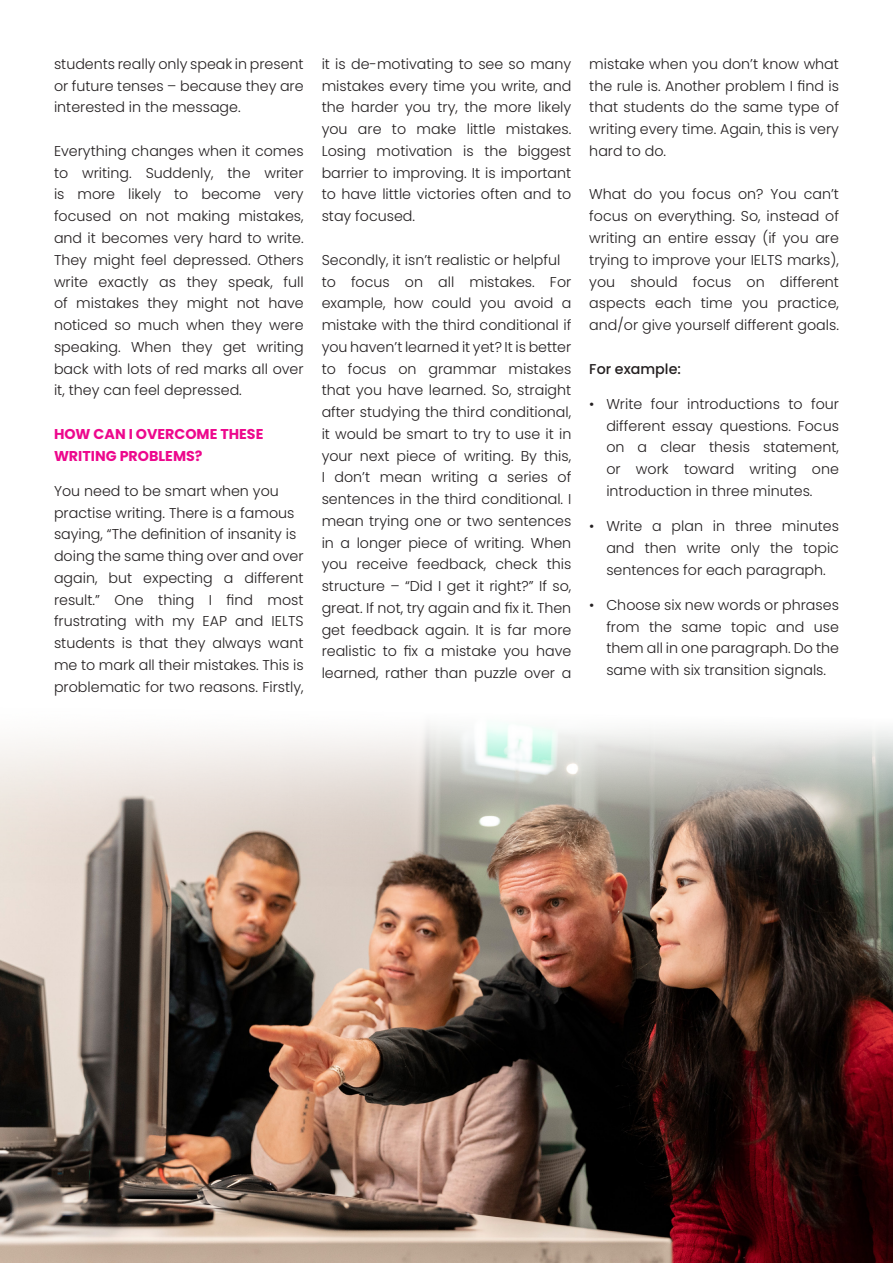
<style>
.page{position:relative;width:893px;height:1263px;background:#fff}
.page>*{position:absolute;margin:0;border:0;box-sizing:border-box;transform-origin:0 0}
.t1{font:300 14.25px/21.8px "Poppins";color:#231f20;text-align:justify}
.t2{font:700 14.25px/21.8px "Poppins";color:#ed088d}
.t3{font:500 14.25px "Poppins";color:#231f20}
</style>
<div class="page">
<img style="left:0;top:724px;width:893px;height:539px">
<p class="t1" style="left:54px;top:53px;width:251px">students really only speak in present or future tenses – because they are interested in the message.</p>
<p class="t1" style="left:54px;top:140px;width:251px">Everything changes when it comes to writing. Suddenly, the writer is more likely to become very focused on not making mistakes, and it becomes very hard to write.<br>They might feel depressed. Others write exactly as they speak, full of mistakes they might not have noticed so much when they were speaking. When they get writing back with lots of red marks all over it, they can feel depressed.</p>
<p class="t2" style="left:54px;top:423px;width:211px">HOW CAN I OVERCOME THESE<br>WRITING PROBLEMS?</p>
<p class="t1" style="left:54px;top:480px;width:226px">You need to be smart when you</p>
<p class="t1" style="left:54px;top:502px;width:242px">practise writing. There is a famous</p>
<p class="t1" style="left:54px;top:523px;width:244px">saying, “The definition of insanity is</p>
<p class="t1" style="left:54px;top:545px;width:251px">doing the same thing over and over again, but expecting a different result.” One thing I find most frustrating with my EAP and IELTS students is that they always want me to mark all their mistakes. This is problematic for two reasons. Firstly,</p>
<p class="t1" style="left:322px;top:53px;width:251px">it is de-motivating to see so many mistakes every time you write, and the harder you try, the more likely you are to make little mistakes.<br>Losing motivation is the biggest barrier to improving. It is important to have little victories often and to stay focused.</p>
<p class="t1" style="left:322px;top:249px;width:240px">Secondly, it isn’t realistic or helpful</p>
<p class="t1" style="left:322px;top:271px;width:251px">to focus on all mistakes. For example, how could you avoid a mistake with the third conditional if you haven’t learned it yet? It is better to focus on grammar mistakes that you have learned. So, straight after studying the third conditional, it would be smart to try to use it in your next piece of writing. By this, I don’t mean writing a series of sentences in the third conditional. I mean trying one or two sentences in a longer piece of writing. When you receive feedback, check this structure – “Did I get it right?” If so, great. If not, try again and fix it. Then get feedback again. It is far more realistic to fix a mistake you have learned, rather than puzzle over a</p>
<p class="t1" style="left:589px;top:53px;width:251px">mistake when you don’t know what the rule is. Another problem I find is that students do the same type of writing every time. Again, this is very hard to do.</p>
<p class="t1" style="left:589px;top:184px;width:251px">What do you focus on? You can’t focus on everything. So, instead of writing an entire essay (if you are trying to improve your IELTS marks), you should focus on different aspects each time you practice, and/or give yourself different goals.</p>
<p class="t3" style="left:589px;top:360px;width:93px">For example:</p>
<p class="t1" style="left:606px;top:393px;width:234px;text-indent:-17px">• Write four introductions to four different essay questions. Focus on a clear thesis statement, or work toward writing one introduction in three minutes.</p>
<p class="t1" style="left:606px;top:515px;width:234px;text-indent:-17px">• Write a plan in three minutes and then write only the topic sentences for each paragraph.</p>
<p class="t1" style="left:606px;top:594px;width:234px;text-indent:-17px">• Choose six new words or phrases from the same topic and use them all in one paragraph. Do the same with six transition signals.</p>
</div>
